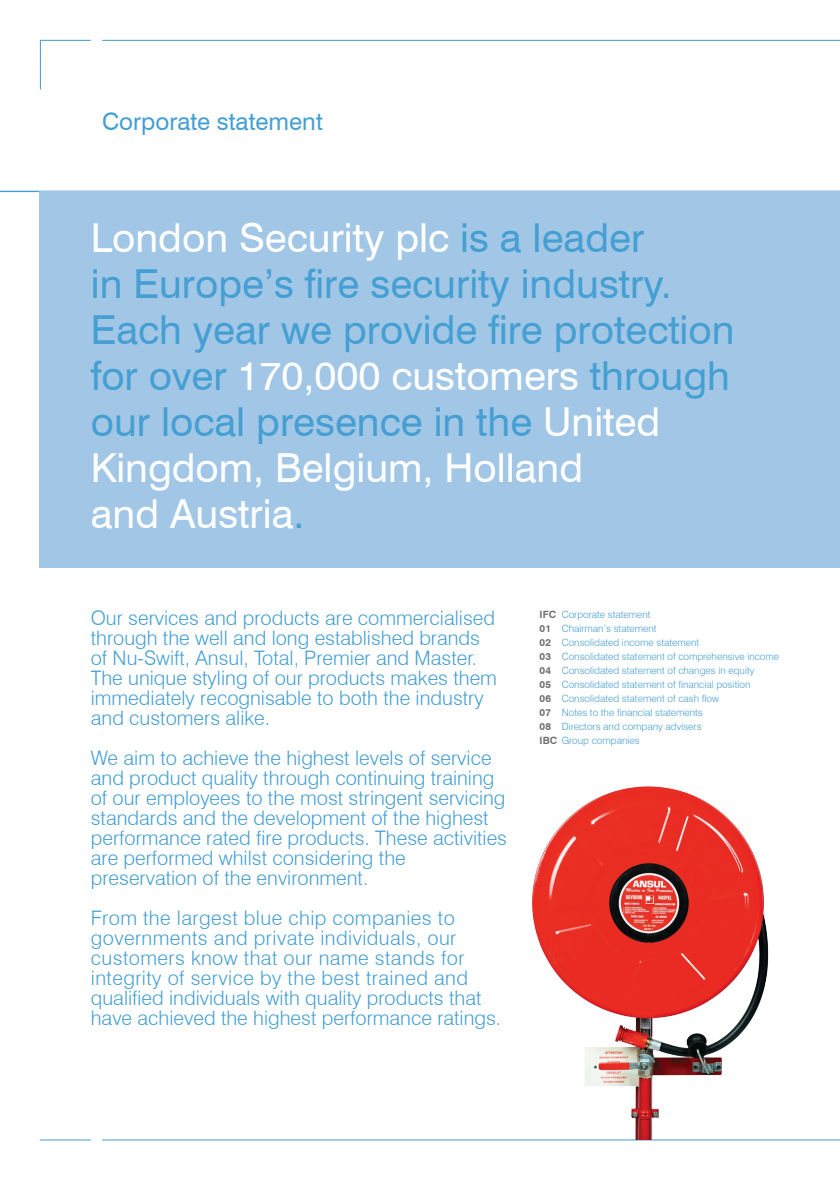
<style>
.page{position:relative;width:840px;height:1191px;background:#fff}
.page>*{position:absolute;margin:0;border:0;box-sizing:border-box;transform-origin:0 0}
.t1{font:40px/46px "Swiss 721 BT";color:#459fd3}
.Heading{font:24px "Swiss 721 BT";color:#459fd3}
.t2{font:300 20px/20px "Swiss 721 BT";color:#459fd3}
.t3{font:300 20px/20px "Swiss 721 BT";letter-spacing:.02em;color:#459fd3}
.Contents{font:300 10px "Swiss 721 BT";color:#459fd3}
.s1{color:#fff}
.s2{font-weight:700;color:#6c6d70}
</style>
<div class="page">
<hr style="left:102px;top:40px;width:737px;height:1px;background:#459fd3">
<svg style="left:39px;top:39px;width:52px;height:51px"></svg>
<hr style="left:0;top:191px;width:839px;height:1px;background:#459fd3">
<hr style="left:102px;top:1139px;width:737px;height:1px;background:#459fd3">
<hr style="left:40px;top:1139px;width:51px;height:1px;background:#459fd3">
<div style="left:40px;top:191px;width:799px;height:377px;background:#a2c7e6"></div>
<img style="left:532px;top:786px;width:237px;height:353px">
<p class="Heading" style="left:102px;top:106px;width:222px">Corporate statement</p>
<p class="t1" style="left:91px;top:214px;width:645px"><span class="s1">London Security plc</span> is a leader<br>in Europe’s fire security industry.<br>Each year we provide fire protection for over <span class="s1">170,000 customers</span> through our local presence in the <span class="s1">United<br>Kingdom, Belgium, Holland<br>and Austria</span>.</p>
<p class="t2" style="left:91px;top:608px;width:407px">Our services and products are commercialised through the well and long established brands of Nu-Swift, Ansul, Total, Premier and Master.<br>The unique styling of our products makes them immediately recognisable to both the industry and customers alike.</p>
<p class="t2" style="left:91px;top:748px;width:417px">We aim to achieve the highest levels of service and product quality through continuing training of our employees to the most stringent servicing standards and the development of the highest performance rated fire products. These activities are performed whilst considering the preservation of the environment.</p>
<p class="t3" style="left:91px;top:907px;width:412px">From the largest blue chip companies to governments and private individuals, our customers know that our name stands for integrity of service by the best trained and qualified individuals with quality products that have achieved the highest performance ratings.</p>
<p class="Contents" style="left:539px;top:608px;width:112px"><span class="s2">IFC</span> Corporate statement</p>
<p class="Contents" style="left:539px;top:622px;width:118px"><span class="s2">01</span> Chairman’s statement</p>
<p class="Contents" style="left:539px;top:636px;width:161px"><span class="s2">02</span> Consolidated income statement</p>
<p class="Contents" style="left:539px;top:650px;width:241px"><span class="s2">03</span> Consolidated statement of comprehensive income</p>
<p class="Contents" style="left:539px;top:664px;width:216px"><span class="s2">04</span> Consolidated statement of changes in equity</p>
<p class="Contents" style="left:539px;top:678px;width:212px"><span class="s2">05</span> Consolidated statement of financial position</p>
<p class="Contents" style="left:539px;top:692px;width:181px"><span class="s2">06</span> Consolidated statement of cash flow</p>
<p class="Contents" style="left:539px;top:706px;width:165px"><span class="s2">07</span> Notes to the financial statements</p>
<p class="Contents" style="left:539px;top:720px;width:163px"><span class="s2">08</span> Directors and company advisers</p>
<p class="Contents" style="left:539px;top:734px;width:101px"><span class="s2">IBC</span> Group companies</p>
</div>
